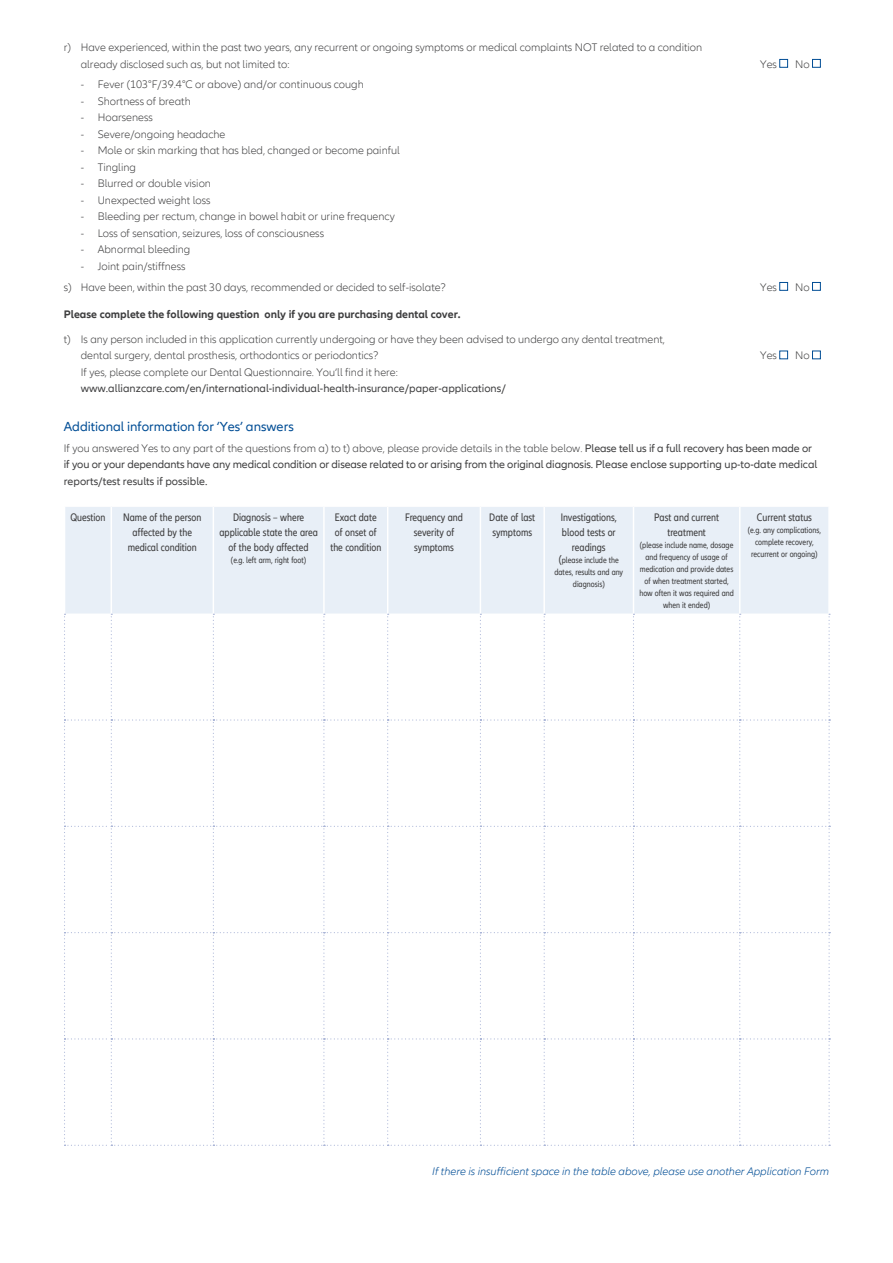
<style>
.page{position:relative;width:893px;height:1263px;background:#fff}
.page>*{position:absolute;margin:0;border:0;box-sizing:border-box;transform-origin:0 0}
.t1{font:13.5px "Allianz Neo";color:#014d95}
.t2{font:300 11.25px/16.5px "Allianz Neo";color:#3e3e3f}
.t3{font:11.25px/16.5px "Allianz Neo";color:#3e3e3f}
.t4{font:condensed 11.25px/15px "Allianz Neo";color:#3e3e3f;text-align:center}
.t5{font:italic 300 11.25px "Allianz Neo";color:#014d95}
.t6{font:700 11.25px "Allianz Neo";color:#3e3e3f}
.t7{font:condensed 9px/12px "Allianz Neo";color:#3e3e3f;text-align:center}
.s1{font-weight:300}
.s2{font-size:11.25px}
</style>
<div class="page">
<div style="left:779px;top:59px;width:9px;height:9px;background:#fff;border:1px solid #014d95"></div>
<div style="left:812px;top:59px;width:9px;height:9px;background:#fff;border:1px solid #014d95"></div>
<div style="left:779px;top:282px;width:9px;height:9px;background:#fff;border:1px solid #014d95"></div>
<div style="left:812px;top:282px;width:9px;height:9px;background:#fff;border:1px solid #014d95"></div>
<div style="left:779px;top:351px;width:9px;height:8px;background:#fff;border:1px solid #014d95"></div>
<div style="left:812px;top:351px;width:9px;height:8px;background:#fff;border:1px solid #014d95"></div>
<div style="left:65px;top:507px;width:763px;height:107px;background:#e8eff7"></div>
<hr style="left:111px;top:507px;width:1px;height:107px;background:#fff">
<hr style="left:213px;top:507px;width:1px;height:107px;background:#fff">
<hr style="left:323px;top:507px;width:2px;height:107px;background:#fff">
<hr style="left:387px;top:507px;width:1px;height:107px;background:#fff">
<hr style="left:480px;top:507px;width:1px;height:107px;background:#fff">
<hr style="left:543px;top:507px;width:2px;height:107px;background:#fff">
<hr style="left:633px;top:507px;width:1px;height:107px;background:#fff">
<hr style="left:739px;top:507px;width:1px;height:107px;background:#fff">
<svg style="left:64px;top:614px;width:766px;height:532px"></svg>
<p class="t2" style="left:81px;top:39px;width:623px;text-indent:-17px">r) Have experienced, within the past two years, any recurrent or ongoing symptoms or medical complaints NOT related to a condition already disclosed such as, but not limited to:</p>
<p class="t2" style="left:81px;top:77px;width:284px">- Fever (103°F/39.4°C or above) and/or continuous cough</p>
<p class="t2" style="left:81px;top:93px;width:112px">- Shortness of breath</p>
<p class="t2" style="left:81px;top:110px;width:74px">- Hoarseness</p>
<p class="t2" style="left:81px;top:126px;width:146px">- Severe/ongoing headache</p>
<p class="t2" style="left:81px;top:143px;width:321px">- Mole or skin marking that has bled, changed or become painful</p>
<p class="t2" style="left:81px;top:159px;width:57px">- Tingling</p>
<p class="t2" style="left:81px;top:176px;width:132px">- Blurred or double vision</p>
<p class="t2" style="left:81px;top:192px;width:131px">- Unexpected weight loss</p>
<p class="t2" style="left:81px;top:209px;width:316px">- Bleeding per rectum, change in bowel habit or urine frequency</p>
<p class="t2" style="left:81px;top:225px;width:245px">- Loss of sensation, seizures, loss of consciousness</p>
<p class="t2" style="left:81px;top:242px;width:111px">- Abnormal bleeding</p>
<p class="t2" style="left:64px;top:256px;width:383px;line-height:20.7px;text-indent:17px">- Joint pain/stiffness<br>s) Have been, within the past 30 days, recommended or decided to self-isolate?</p>
<p class="t6" style="left:64px;top:307px;width:398px">Please complete the following question only if you are purchasing dental cover.</p>
<p class="t2" style="left:81px;top:331px;width:586px;text-indent:-17px">t) Is any person included in this application currently undergoing or have they been advised to undergo any dental treatment, dental surgery, dental prosthesis, orthodontics or periodontics?</p>
<p class="t2" style="left:760px;top:56px;width:18px">Yes</p>
<p class="t2" style="left:795px;top:56px;width:16px">No</p>
<p class="t2" style="left:760px;top:279px;width:18px">Yes</p>
<p class="t2" style="left:795px;top:279px;width:16px">No</p>
<p class="t2" style="left:760px;top:347px;width:18px">Yes</p>
<p class="t2" style="left:795px;top:347px;width:16px">No</p>
<p class="t2" style="left:81px;top:364px;width:319px">If yes, please complete our Dental Questionnaire. You’ll find it here:</p>
<p class="t3" style="left:81px;top:380px;width:427px">www.allianzcare.com/en/international-individual-health-insurance/paper-applications/</p>
<p class="t1" style="left:64px;top:419px;width:232px">Additional information for ‘Yes’ answers</p>
<p class="t3" style="left:64px;top:440px;width:755px"><span class="s1">If you answered Yes to any part of the questions from a) to t) above, please provide details in the table below.</span> Please tell us if a full recovery has been made or if you or your dependants have any medical condition or disease related to or arising from the original diagnosis. Please enclose supporting up-to-date medical reports/test results if possible.</p>
<p class="t4" style="left:70px;top:510px;width:36px">Question</p>
<p class="t4" style="left:123px;top:510px;width:80px">Name of the person affected by the medical condition</p>
<p class="t4" style="left:219px;top:510px;width:100px">Diagnosis – where applicable state the area of the body affected</p>
<p class="t7" style="left:231px;top:554px;width:77px">(e.g. left arm, right foot)</p>
<p class="t4" style="left:330px;top:510px;width:52px">Exact date of onset of the condition</p>
<p class="t4" style="left:405px;top:510px;width:59px">Frequency and severity of symptoms</p>
<p class="t4" style="left:489px;top:510px;width:47px;text-align:left">Date of last symptoms</p>
<p class="t4" style="left:561px;top:510px;width:58px">Investigations, blood tests or readings</p>
<p class="t7" style="left:554px;top:554px;width:70px"><span class="s2">(</span>please include the dates, results and any diagnosis)</p>
<p class="t4" style="left:654px;top:510px;width:66px">Past and current treatment</p>
<p class="t7" style="left:639px;top:539px;width:96px">(please include name, dosage and frequency of usage of medication and provide dates of when treatment started, how often it was required and when it ended)</p>
<p class="t4" style="left:757px;top:510px;width:57px">Current status</p>
<p class="t7" style="left:748px;top:524px;width:75px">(e.g. any complications, complete recovery, recurrent or ongoing)</p>
<p class="t5" style="left:432px;top:1165px;width:398px">If there is insufficient space in the table above, please use another Application Form</p>
</div>
